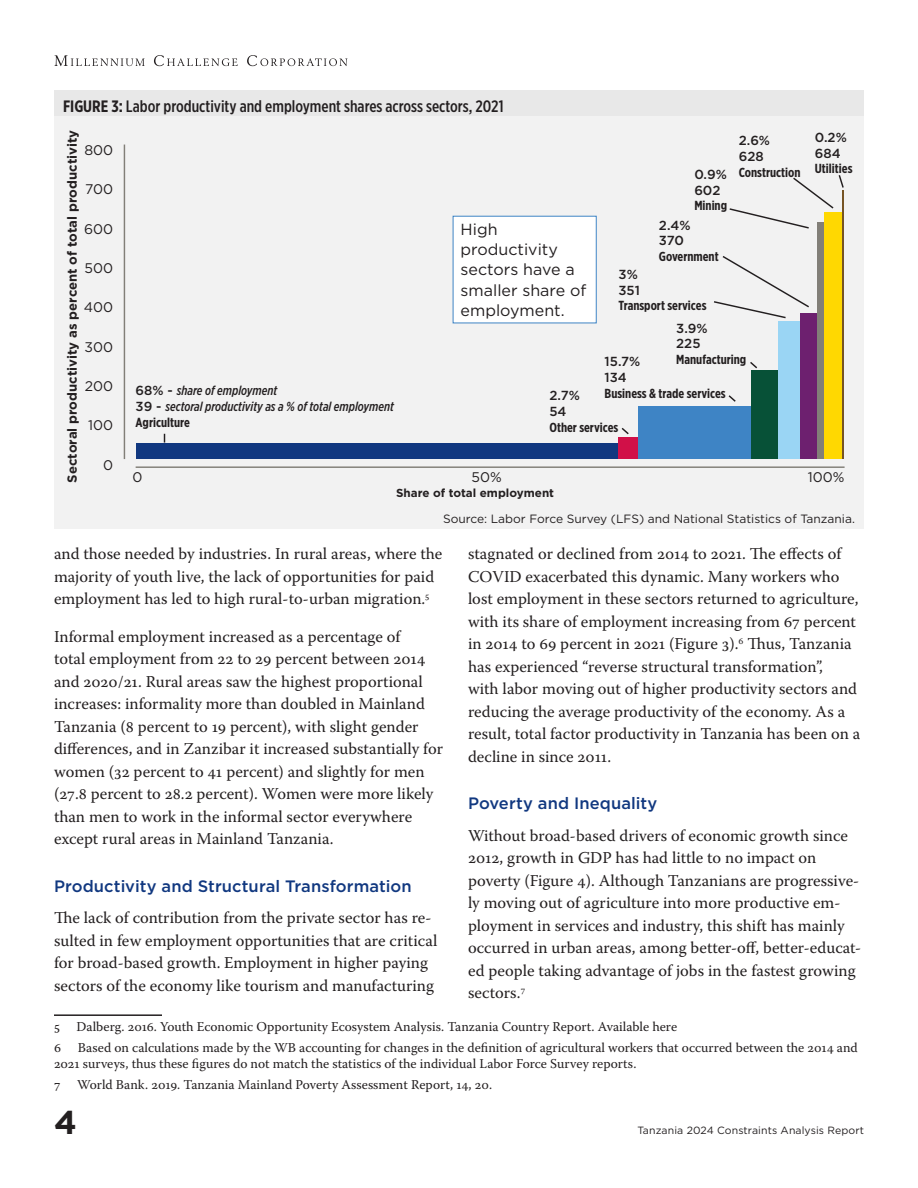
<style>
.page{position:relative;width:918px;height:1188px;background:#fff}
.page>*{position:absolute;margin:0;border:0;box-sizing:border-box;transform-origin:0 0}
.t1{font:700 33px "Gotham";color:#231f20}
.t2{font:16.5px/22.5px "Warnock Pro";color:#231f20}
.t3{font:500 16.5px "Gotham X Narrow";color:#231f20}
.Heading_2{font:500 16.5px "Gotham";letter-spacing:.005em;color:#113880}
.t4{font:16.05px/20.4px "Gotham";color:#231f20}
.t5{font:13.95px "Gotham";color:#231f20}
.Footnote_Text{font:13.5px/16.2px "Warnock Pro";color:#231f20}
.t6{font:700 13.2px "Gotham";color:#231f20}
.t7{font:700 13.05px/15.8px "Gotham X Narrow";color:#231f20}
.t8{font:italic 500 13.05px/15.8px "Gotham X Narrow";color:#231f20}
.t9{font:500 13.05px/15.8px "Gotham";color:#231f20}
.Credit_span{font:12px "Gotham";color:#231f20}
.t10{font:700 11.7px "Gotham";color:#231f20}
.t11{font:10.5px "Gotham";letter-spacing:.01em;color:#231f20}
.s1{font-weight:700}
.s2{font-family:"Gotham X Narrow";font-weight:700}
.s3{font-family:"Gotham";font-weight:500}
.s4{font-family:"Gotham";font-style:normal}
.s5{font-weight:700;font-style:normal}
</style>
<div class="page">
<svg style="left:54px;top:55px;width:91px;height:11px"></svg>
<svg style="left:154px;top:55px;width:84px;height:11px"></svg>
<svg style="left:247px;top:55px;width:101px;height:11px"></svg>
<hr style="left:54px;top:1014px;width:108px;height:2px;background:#231f20">
<div style="left:54px;top:90px;width:810px;height:34px;background:#e8e8e8"></div>
<div style="left:54px;top:117px;width:810px;height:387px;background:#f2f2f2"></div>
<hr style="left:124px;top:145px;width:1px;height:314px;background:#827f78">
<hr style="left:136px;top:466px;width:709px;height:2px;background:#827f78">
<div style="left:136px;top:444px;width:483px;height:15px;background:#113880"></div>
<div style="left:619px;top:438px;width:19px;height:21px;background:#d11048"></div>
<div style="left:638px;top:406px;width:113px;height:53px;background:#3e84c5"></div>
<div style="left:751px;top:371px;width:28px;height:88px;background:#075137"></div>
<div style="left:779px;top:321px;width:21px;height:138px;background:#9ad5f4"></div>
<div style="left:800px;top:314px;width:17px;height:145px;background:#6d206f"></div>
<div style="left:817px;top:222px;width:7px;height:237px;background:#827f78"></div>
<div style="left:824px;top:212px;width:18px;height:247px;background:#ffd801"></div>
<hr style="left:842px;top:190px;width:2px;height:269px;background:#765424">
<svg style="left:621px;top:427px;width:8px;height:8px"></svg>
<svg style="left:728px;top:395px;width:8px;height:7px"></svg>
<svg style="left:750px;top:362px;width:7px;height:7px"></svg>
<svg style="left:714px;top:256px;width:97px;height:63px"></svg>
<svg style="left:729px;top:175px;width:115px;height:54px"></svg>
<div style="left:453px;top:216px;width:143px;height:107px;background:#fff"></div>
<div style="left:453px;top:216px;width:144px;height:107px;border:1px solid #3e84c5"></div>
<div style="left:54px;top:503px;width:810px;height:25px;background:#f2f2f2"></div>
<p class="t3" style="left:63px;top:96px;width:442px"><span class="s1">FIGURE 3:</span> Labor productivity and employment shares across sectors, 2021</p>
<p class="t6" style="left:63px;top:483px;width:354px;rotate:-90deg">Sectoral productivity as percent of total productivity</p>
<p class="t5" style="left:84px;top:141px;width:30px">800</p>
<p class="t5" style="left:85px;top:181px;width:30px">700</p>
<p class="t5" style="left:84px;top:220px;width:31px">600</p>
<p class="t5" style="left:85px;top:259px;width:30px">500</p>
<p class="t5" style="left:84px;top:299px;width:31px">400</p>
<p class="t5" style="left:85px;top:338px;width:30px">300</p>
<p class="t5" style="left:85px;top:377px;width:30px">200</p>
<p class="t5" style="left:88px;top:417px;width:27px">100</p>
<p class="t5" style="left:103px;top:456px;width:11px">0</p>
<p class="t4" style="left:461px;top:218px;width:127px">High productivity sectors have a smaller share of employment.</p>
<p class="t9" style="left:694px;top:166px;width:34px">0.9%<br>602<br><span class="s2">Mining</span></p>
<p class="t7" style="left:659px;top:217px;width:61px"><span class="s3">2.4%<br>370<br></span>Government</p>
<p class="t7" style="left:619px;top:266px;width:89px"><span class="s3">3%<br>351<br></span>Transport services</p>
<p class="t7" style="left:739px;top:133px;width:63px"><span class="s3">2.6%<br>628<br></span>Construction</p>
<p class="t7" style="left:815px;top:129px;width:39px"><span class="s3">0.2%<br>684<br></span>Utilities</p>
<p class="t7" style="left:676px;top:320px;width:72px"><span class="s3">3.9%<br>225<br></span>Manufacturing</p>
<p class="t7" style="left:605px;top:354px;width:123px"><span class="s3">15.7%<br>134<br></span>Business &amp; trade services</p>
<p class="t8" style="left:136px;top:382px;width:260px"><span class="s4">68% -</span> share of employment<br><span class="s4">39 -</span> sectoral productivity as a % of total employment<br><span class="s5">Agriculture</span></p>
<p class="t7" style="left:549px;top:388px;width:71px"><span class="s3">2.7%<br>54<br></span>Other services</p>
<p class="t5" style="left:133px;top:468px;width:11px">0</p>
<p class="t5" style="left:472px;top:468px;width:32px">50%</p>
<p class="t5" style="left:808px;top:468px;width:38px">100%</p>
<p class="Credit_span" style="left:443px;top:511px;width:413px">Source: Labor Force Survey (LFS) and National Statistics of Tanzania.</p>
<p class="t10" style="left:396px;top:485px;width:160px">Share of total employment</p>
<p class="t2" style="left:54px;top:542px;width:390px">and those needed by industries. In rural areas, where the majority of youth live, the lack of opportunities for paid employment has led to high rural-to-urban migration.<sup>5</sup></p>
<p class="t2" style="left:54px;top:625px;width:391px">Informal employment increased as a percentage of<br>total employment from 22 to 29 percent between 2014 and 2020/21. Rural areas saw the highest proportional increases: informality more than doubled in Mainland Tanzania (8 percent to 19 percent), with slight gender differences, and in Zanzibar it increased substantially for women (32 percent to 41 percent) and slightly for men (27.8 percent to 28.2 percent). Women were more likely than men to work in the informal sector everywhere except rural areas in Mainland Tanzania.</p>
<h3 class="Heading_2" style="left:54px;top:875px;width:359px">Productivity and Structural Transformation</h3>
<p class="t2" style="left:54px;top:906px;width:385px">The lack of contribution from the private sector has re&shy;sulted in few employment opportunities that are critical for broad-based growth. Employment in higher paying sectors of the economy like tourism and manufacturing</p>
<p class="Footnote_Text" style="left:54px;top:1019px;width:625px">5 Dalberg. 2016. Youth Economic Opportunity Ecosystem Analysis. Tanzania Country Report. Available here</p>
<p class="Footnote_Text" style="left:54px;top:1039px;width:805px">6 Based on calculations made by the WB accounting for changes in the definition of agricultural workers that occurred between the 2014 and<br>2021 surveys, thus these figures do not match the statistics of the individual Labor Force Survey reports.</p>
<p class="Footnote_Text" style="left:54px;top:1076px;width:440px">7 World Bank. 2019. Tanzania Mainland Poverty Assessment Report, 14, 20.</p>
<p class="t2" style="left:468px;top:542px;width:394px">stagnated or declined from 2014 to 2021. The effects of COVID exacerbated this dynamic. Many workers who lost employment in these sectors returned to agriculture, with its share of employment increasing from 67 percent in 2014 to 69 percent in 2021 (Figure 3).<sup>6</sup> Thus, Tanzania has experienced “reverse structural transformation”,<br>with labor moving out of higher productivity sectors and reducing the average productivity of the economy. As a result, total factor productivity in Tanzania has been on a decline in since 2011.</p>
<h3 class="Heading_2" style="left:468px;top:793px;width:191px">Poverty and Inequality</h3>
<p class="t2" style="left:468px;top:824px;width:395px">Without broad-based drivers of economic growth since 2012, growth in GDP has had little to no impact on poverty (Figure 4). Although Tanzanians are progressive&shy;ly moving out of agriculture into more productive em&shy;ployment in services and industry, this shift has mainly occurred in urban areas, among better-off, better-educat&shy;ed people taking advantage of jobs in the fastest growing sectors.<sup>7</sup></p>
<h1 class="t1" style="left:54px;top:1100px;width:24px">4</h1>
<p class="t11" style="left:637px;top:1124px;width:228px">Tanzania 2024 Constraints Analysis Report</p>
</div>
